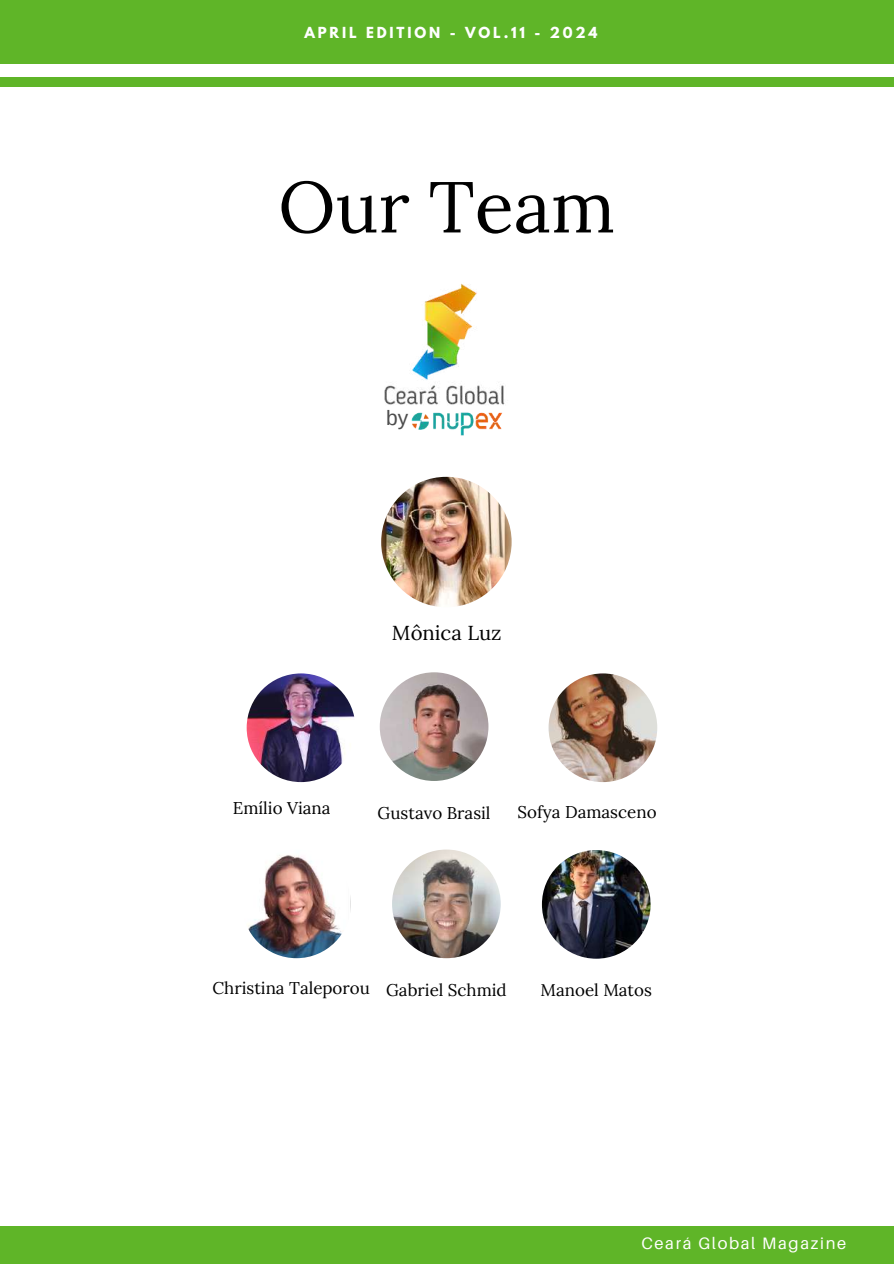
<style>
.page{position:relative;width:894px;height:1264px;background:#fff}
.page>*{position:absolute;margin:0;border:0;box-sizing:border-box;transform-origin:0 0}
.t1{font:72px "Lora";color:#000}
.t2{font:21px "Arimo";color:#4d4d4d}
.t3{font:20.4px "Lora";color:#000}
.t4{font:16.95px "Lora";color:#000}
.t5{font:16.5px "Aileron";letter-spacing:.1em;color:#fff}
.t6{font:700 13.5px "League Spartan";letter-spacing:.21em;color:#fff}
</style>
<div class="page">
<div style="left:0;top:0;width:893px;height:64px;background:#5fb528"></div>
<div style="left:0;top:78px;width:893px;height:9px;background:#5fb528"></div>
<div style="left:0;top:1226px;width:893px;height:37px;background:#5fb528"></div>
<img style="left:384px;top:283px;width:121px;height:122px">
<img style="left:411px;top:412px;width:91px;height:24px">
<img style="left:381px;top:477px;width:130px;height:130px;border-radius:50%">
<img style="left:246px;top:673px;width:109px;height:109px;border-radius:50%">
<img style="left:242px;top:849px;width:109px;height:109px;border-radius:50%">
<img style="left:392px;top:849px;width:108px;height:109px;border-radius:50%">
<img style="left:379px;top:672px;width:109px;height:109px;border-radius:50%">
<img style="left:541px;top:850px;width:109px;height:108px;border-radius:50%">
<img style="left:548px;top:673px;width:109px;height:109px;border-radius:50%">
<p class="t6" style="left:304px;top:26px;width:294px">APRIL EDITION - VOL.11 - 2024</p>
<h1 class="t1" style="left:278px;top:160px;width:338px">Our Team</h1>
<p class="t2" style="left:386px;top:406px;width:24px">by</p>
<p class="t3" style="left:392px;top:619px;width:111px">Mônica Luz</p>
<p class="t4" style="left:233px;top:796px;width:99px">Emílio Viana</p>
<p class="t4" style="left:377px;top:801px;width:114px">Gustavo Brasil</p>
<p class="t4" style="left:517px;top:800px;width:140px">Sofya Damasceno</p>
<p class="t4" style="left:212px;top:977px;width:296px">Christina Taleporou Gabriel Schmid</p>
<p class="t4" style="left:540px;top:979px;width:113px">Manoel Matos</p>
<p class="t5" style="left:641px;top:1233px;width:206px">Ceará Global Magazine</p>
</div>
